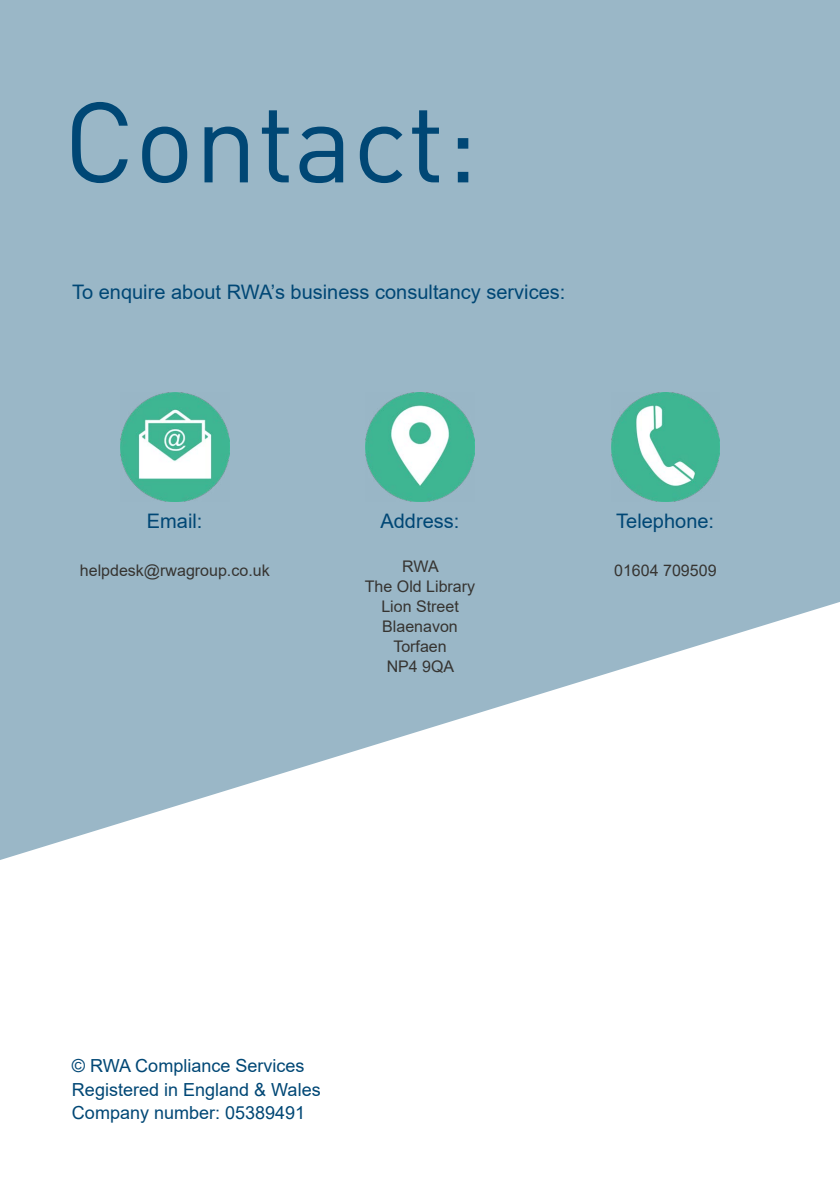
<style>
.page{position:relative;width:840px;height:1191px;background:#fff}
.page>*{position:absolute;margin:0;border:0;box-sizing:border-box;transform-origin:0 0}
.t1{font:112px "DIN";color:#004775}
.t2{font:20px "Arial";color:#004775}
.t3{font:18px/23.4px "Arial";color:#004775}
.t4{font:16px/20px "Arial";color:#363431;text-align:center}
</style>
<div class="page">
<div style="left:0;top:0;width:839px;height:1124px;background:#9ab7c7"></div>
<img style="left:120px;top:393px;width:109px;height:108px">
<img style="left:611px;top:393px;width:108px;height:108px">
<img style="left:365px;top:393px;width:109px;height:108px">
<svg style="left:0;top:602px;width:839px;height:522px;fill:#fff"></svg>
<h1 class="t1" style="left:63px;top:72px;width:416px">Contact:</h1>
<p class="t2" style="left:72px;top:278px;width:494px">To enquire about RWA’s business consultancy services:</p>
<p class="t2" style="left:147px;top:507px;width:57px">Email:</p>
<p class="t2" style="left:380px;top:507px;width:80px">Address:</p>
<p class="t2" style="left:616px;top:507px;width:99px">Telephone:</p>
<p class="t4" style="left:364px;top:556px;width:112px">RWA<br>The Old Library<br>Lion Street<br>Blaenavon<br>Torfaen<br>NP4 9QA</p>
<p class="t4" style="left:613px;top:560px;width:104px">01604 709509</p>
<p class="t4" style="left:80px;top:560px;width:191px">helpdesk@rwagroup.co.uk</p>
<p class="t3" style="left:72px;top:1054px;width:250px">© RWA Compliance Services<br>Registered in England &amp; Wales<br>Company number: 05389491</p>
</div>
